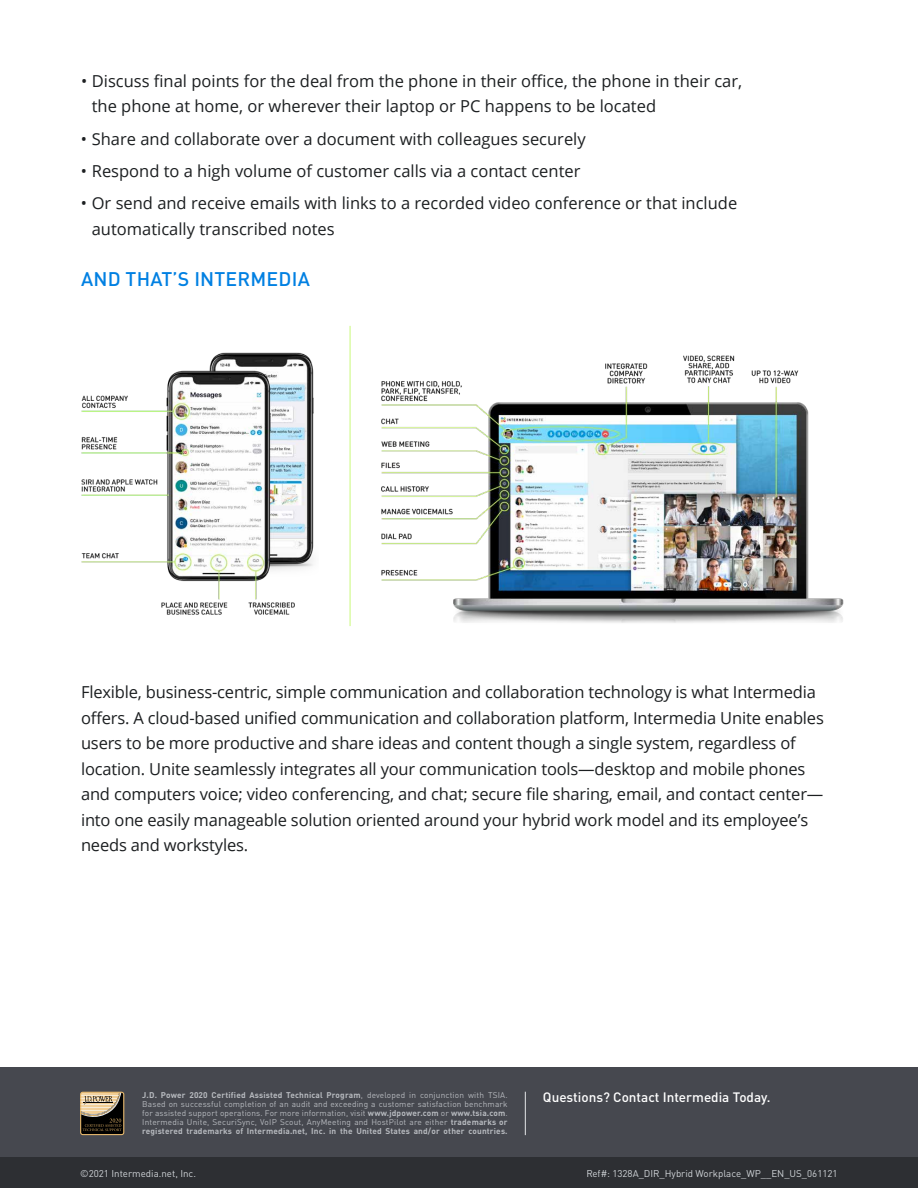
<style>
.page{position:relative;width:918px;height:1188px;background:#fff}
.page>*{position:absolute;margin:0;border:0;box-sizing:border-box;transform-origin:0 0}
.t1{font:500 19.5px "DIN Pro";letter-spacing:.01em;color:#0180e2}
.t2{font:16.5px/25.5px "Open Sans";letter-spacing:-.01em;color:#1c1f21}
.t3{font:500 13.5px "DIN Pro";color:#fff}
.t4{font:9.75px "DIN Pro";color:#d0d4d8}
.t5{font:8.25px/9px "DIN Pro";letter-spacing:.02em;color:#b7babf;text-align:justify}
.s1{font-weight:700}
</style>
<div class="page">
<hr style="left:350px;top:326px;width:1px;height:300px;background:#c9f97b">
<img style="left:81px;top:352px;width:233px;height:263px">
<img style="left:381px;top:355px;width:463px;height:268px">
<div style="left:0;top:1067px;width:918px;height:90px;background:#46484f"></div>
<div style="left:0;top:1157px;width:918px;height:31px;background:#2d2f33"></div>
<hr style="left:525px;top:1092px;width:1px;height:43px;background:#e4e6e8">
<svg style="left:80px;top:1092px;width:44px;height:43px;background:#72644c"></svg>
<p class="t2" style="left:92px;top:68px;width:652px;text-indent:-11px">• Discuss final points for the deal from the phone in their office, the phone in their car, the phone at home, or wherever their laptop or PC happens to be located</p>
<p class="t2" style="left:81px;top:125px;width:506px">• Share and collaborate over a document with colleagues securely</p>
<p class="t2" style="left:81px;top:158px;width:501px">• Respond to a high volume of customer calls via a contact center</p>
<p class="t2" style="left:92px;top:190px;width:647px;text-indent:-11px">• Or send and receive emails with links to a recorded video conference or that include automatically transcribed notes</p>
<p class="t1" style="left:81px;top:265px;width:230px">AND THAT’S INTERMEDIA</p>
<p class="t2" style="left:81px;top:679px;width:744px">Flexible, business-centric, simple communication and collaboration technology is what Intermedia offers. A cloud-based unified communication and collaboration platform, Intermedia Unite enables users to be more productive and share ideas and content though a single system, regardless of location. Unite seamlessly integrates all your communication tools—desktop and mobile phones and computers voice; video conferencing, and chat; secure file sharing, email, and contact center— into one easily manageable solution oriented around your hybrid work model and its employee’s needs and workstyles.</p>
<p class="t5" style="left:142px;top:1089px;width:367px"><span class="s1">J.D. Power 2020 Certified Assisted Technical Program</span>, developed in conjunction with TSIA.<br>Based on successful completion of an audit and exceeding a customer satisfaction benchmark for assisted support operations. For more information, visit <span class="s1">www.jdpower.com</span> or <span class="s1">www.tsia.com</span>.<br>Intermedia Unite, SecuriSync, VoIP Scout, AnyMeeting and HostPilot are either <span class="s1">trademarks or registered trademarks of Intermedia.net, Inc. in the United States and/or other countries.</span></p>
<p class="t3" style="left:543px;top:1088px;width:229px">Questions? Contact Intermedia Today.</p>
<p class="t4" style="left:80px;top:1165px;width:117px">©2021 Intermedia.net, Inc.</p>
<p class="t4" style="left:586px;top:1165px;width:253px">Ref#: 1328A_DIR_Hybrid Workplace_WP__EN_US_061121</p>
</div>
